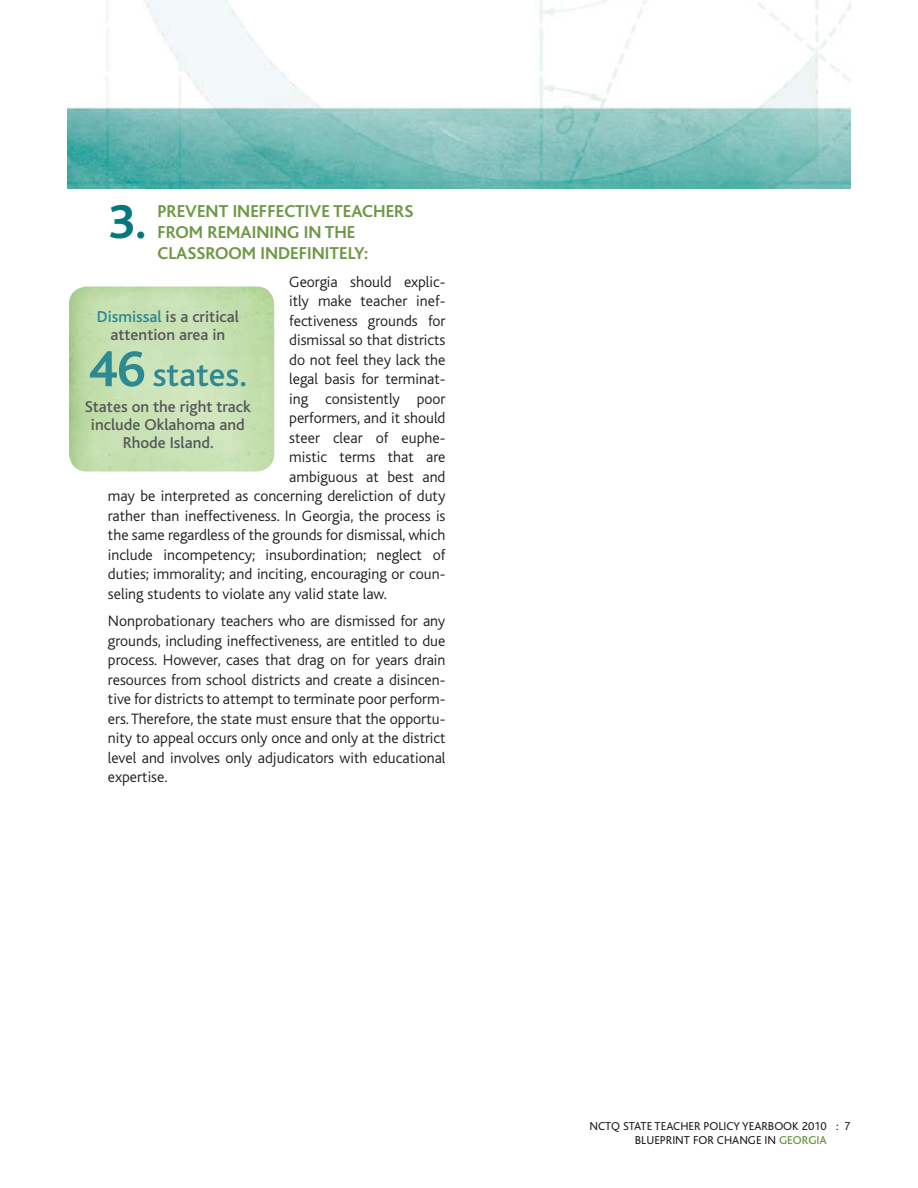
<style>
.page{position:relative;width:918px;height:1188px;background:#fff}
.page>*{position:absolute;margin:0;border:0;box-sizing:border-box;transform-origin:0 0}
.t1{font:700 49.8px "Bliss";color:#05777e}
.t2{font:500 34.5px "Bliss";color:#2d8992}
.t3{font:700 18px/21px "Bliss";color:#6d9845}
.t4{font:500 16.5px/18px "Bliss";color:#58595b;text-align:center}
.t5{font:300 15.75px/19.5px "Bliss";color:#231f20;text-align:justify}
.t6{font:12px/14.4px "Bliss";color:#231f20;text-align:right}
.s1{color:#2d8992}
.s2{font-weight:700;font-size:52.5px}
.s3{font-weight:500;color:#6d9845}
</style>
<div class="page">
<img style="left:68px;top:0;width:782px;height:189px">
<h1 class="t1" style="left:108px;top:196px;width:40px">3.</h1>
<p class="t3" style="left:158px;top:201px;width:257px">PREVENT INEFFECTIVE TEACHERS<br>FROM REMAINING IN THE<br>CLASSROOM INDEFINITELY:</p>
<p class="t5" style="left:289px;top:272px;width:158px">Georgia should explic-</p>
<p class="t5" style="left:289px;top:292px;width:158px">itly make teacher inef-</p>
<p class="t5" style="left:289px;top:311px;width:158px">fectiveness grounds for</p>
<p class="t5" style="left:289px;top:331px;width:158px">dismissal so that districts</p>
<p class="t5" style="left:289px;top:350px;width:158px">do not feel they lack the</p>
<p class="t5" style="left:289px;top:370px;width:158px">legal basis for terminat-</p>
<p class="t5" style="left:289px;top:389px;width:158px">ing consistently poor</p>
<p class="t5" style="left:289px;top:409px;width:158px">performers, and it should</p>
<p class="t5" style="left:289px;top:428px;width:158px">steer clear of euphe-</p>
<p class="t5" style="left:289px;top:448px;width:158px">mistic terms that are</p>
<p class="t5" style="left:289px;top:467px;width:158px">ambiguous at best and</p>
<p class="t5" style="left:108px;top:487px;width:339px">may be interpreted as concerning dereliction of duty</p>
<p class="t5" style="left:108px;top:506px;width:339px">rather than ineffectiveness. In Georgia, the process is</p>
<p class="t5" style="left:108px;top:526px;width:339px">the same regardless of the grounds for dismissal, which</p>
<p class="t5" style="left:108px;top:545px;width:339px">include incompetency; insubordination; neglect of</p>
<p class="t5" style="left:108px;top:565px;width:339px">duties; immorality; and inciting, encouraging or coun-</p>
<p class="t5" style="left:108px;top:584px;width:280px">seling students to violate any valid state law.</p>
<p class="t5" style="left:108px;top:612px;width:339px">Nonprobationary teachers who are dismissed for any grounds, including ineffectiveness, are entitled to due process. However, cases that drag on for years drain resources from school districts and create a disincen&shy;tive for districts to attempt to terminate poor perform&shy;ers. Therefore, the state must ensure that the opportu&shy;nity to appeal occurs only once and only at the district level and involves only adjudicators with educational expertise.</p>
<p class="t4" style="left:97px;top:308px;width:144px"><span class="s1">Dismissal</span> is a critical attention area in</p>
<h2 class="t2" style="left:89px;top:357px;width:160px"><span class="s2">46</span> states.</h2>
<p class="t4" style="left:85px;top:398px;width:168px">States on the right track include Oklahoma and<br>Rhode Island.</p>
<p class="t6" style="left:589px;top:1119px;width:239px">NCTQ STATE TEACHER POLICY YEARBOOK 2010<br>BLUEPRINT FOR CHANGE IN <span class="s3">Georgia</span></p>
<p class="t6" style="left:836px;top:1119px;width:16px">: 7</p>
</div>
